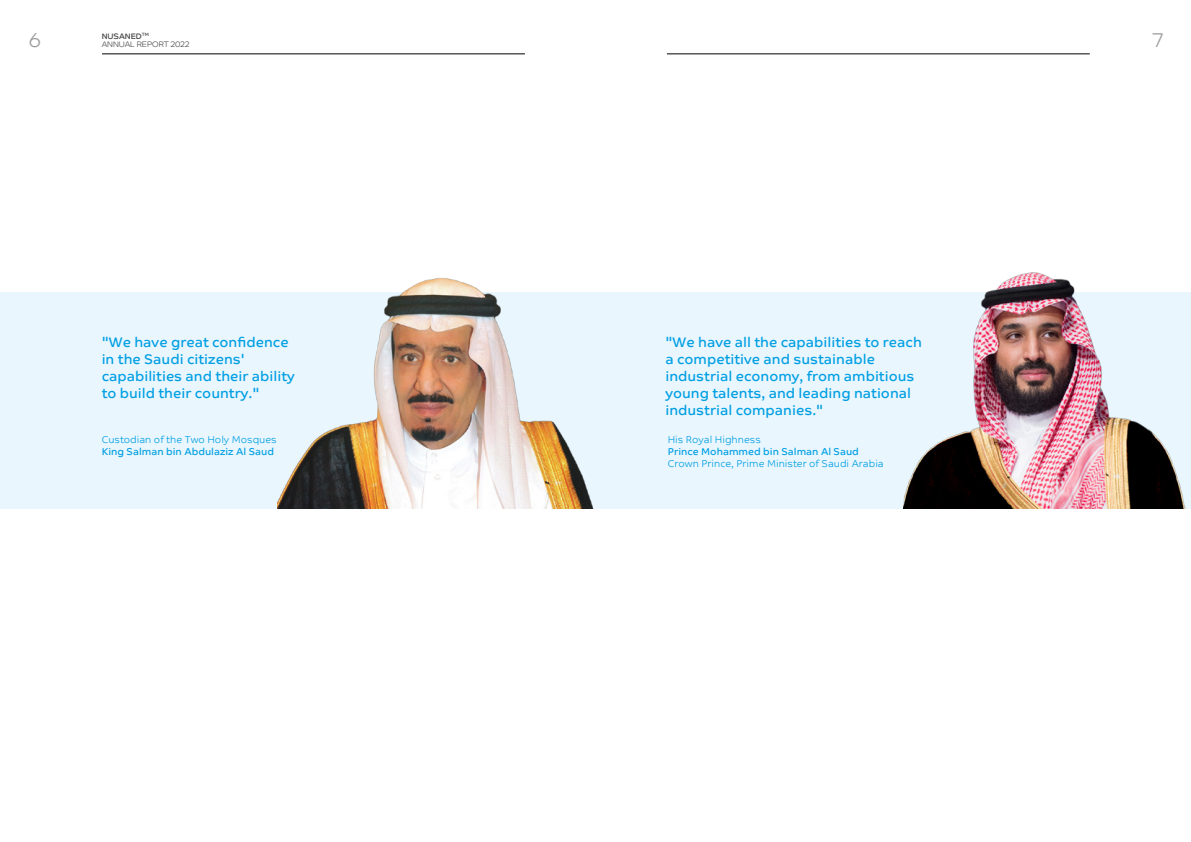
<style>
.page{position:relative;width:1191px;height:842px;background:#fff}
.page>*{position:absolute;margin:0;border:0;box-sizing:border-box;transform-origin:0 0}
.t1{font:300 20px "SABIC Typeface Headline";color:#9d9d9c}
.t2{font:14px/16.8px "SABIC Typeface Text";color:#009fe3}
.t3{font:300 10px "SABIC Typeface Text";color:#009fe3}
.t4{font:10px "SABIC Typeface Text";color:#009fe3}
.t5{font:300 8px/8px "SABIC Typeface Headline";color:#4a4a49}
.s1{font-weight:400}
</style>
<div class="page">
<div style="left:0;top:292px;width:603px;height:216px;background:#eaf6fe"></div>
<div style="left:587px;top:292px;width:604px;height:216px;background:#eaf6fe"></div>
<img style="left:277px;top:278px;width:316px;height:230px">
<img style="left:903px;top:272px;width:283px;height:236px">
<hr style="left:667px;top:54px;width:422px;height:1px;background:#000">
<hr style="left:102px;top:54px;width:423px;height:1px;background:#000">
<h1 class="t1" style="left:29px;top:28px;width:14px">6</h1>
<h1 class="t1" style="left:1152px;top:28px;width:12px">7</h1>
<p class="t5" style="left:102px;top:32px;width:89px"><span class="s1">NUSANED</span><sup>TM<br></sup>ANNUAL REPORT 2022</p>
<p class="t2" style="left:102px;top:334px;width:195px">"We have great confidence in the Saudi citizens' capabilities and their ability to build their country."</p>
<p class="t2" style="left:665px;top:334px;width:258px">"We have all the capabilities to reach a competitive and sustainable industrial economy, from ambitious young talents, and leading national industrial companies."</p>
<p class="t3" style="left:102px;top:430px;width:177px">Custodian of the Two Holy Mosques</p>
<p class="t4" style="left:102px;top:446px;width:174px">King Salman bin Abdulaziz Al Saud</p>
<p class="t3" style="left:668px;top:430px;width:95px">His Royal Highness</p>
<p class="t4" style="left:668px;top:446px;width:193px">Prince Mohammed bin Salman Al Saud</p>
<p class="t3" style="left:668px;top:454px;width:217px">Crown Prince, Prime Minister of Saudi Arabia</p>
</div>
